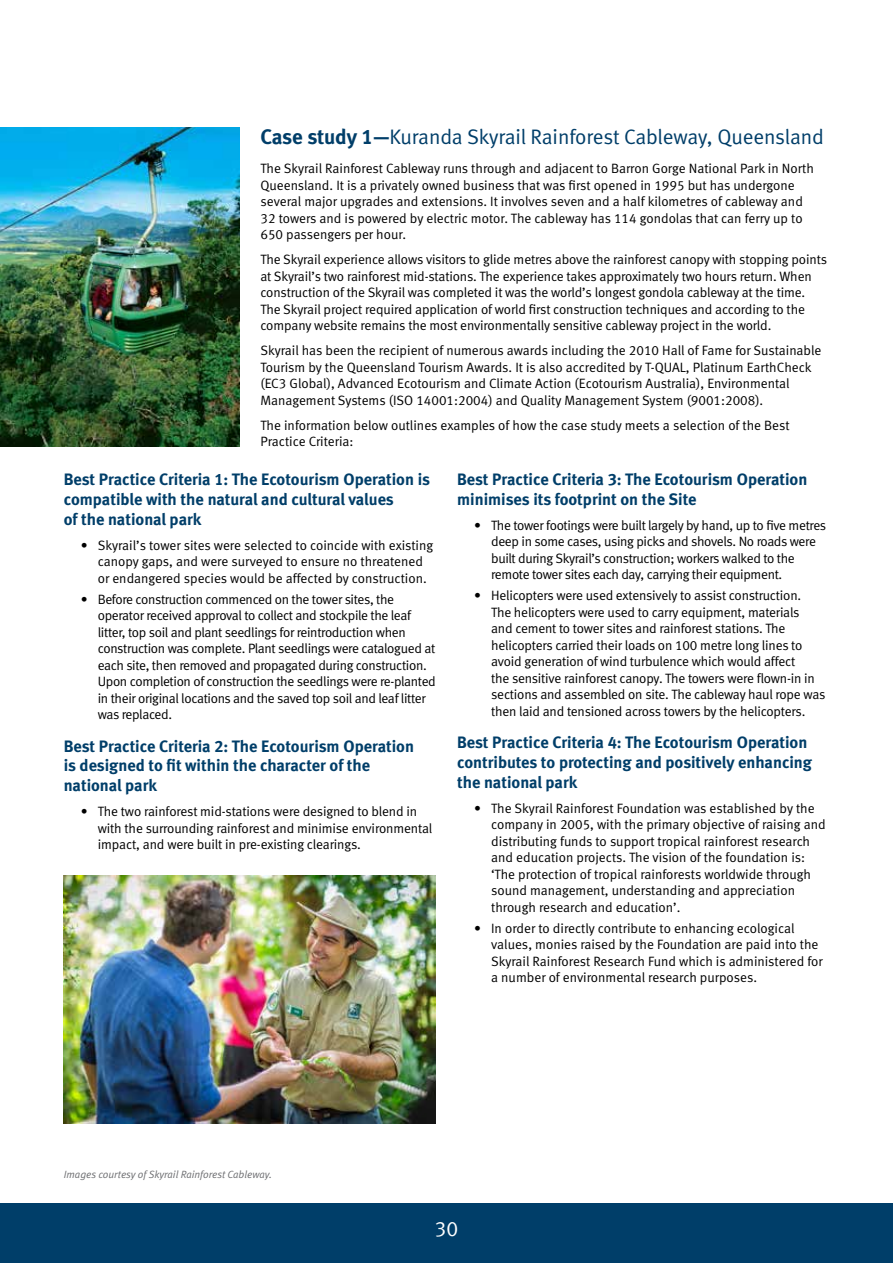
<style>
.page{position:relative;width:893px;height:1263px;background:#fff}
.page>*{position:absolute;margin:0;border:0;box-sizing:border-box;transform-origin:0 0}
.t1{font:21px "Meta Normal LF";letter-spacing:-.01em;color:#003e69}
.t2{font:21px "Meta Normal LF";color:#fff}
.t3{font:16.5px/19.8px "Meta Bold LF";color:#003e69}
.t4{font:13.5px/16.5px "Meta Normal LF";letter-spacing:-.01em;color:#000}
.t5{font:italic 10.5px "Meta Normal LF";color:#6d6e71}
.s1{font-family:"Meta Bold LF"}
</style>
<div class="page">
<div style="left:0;top:1203px;width:893px;height:60px;background:#003e69"></div>
<img style="left:0;top:128px;width:239px;height:318px">
<img style="left:64px;top:875px;width:372px;height:248px">
<h1 class="t1" style="left:260px;top:125px;width:565px"><span class="s1">Case study 1—</span>Kuranda Skyrail Rainforest Cableway, Queensland</h1>
<p class="t4" style="left:260px;top:160px;width:555px">The Skyrail Rainforest Cableway runs through and adjacent to Barron Gorge National Park in North Queensland. It is a privately owned business that was first opened in 1995 but has undergone several major upgrades and extensions. It involves seven and a half kilometres of cableway and 32 towers and is powered by electric motor. The cableway has 114 gondolas that can ferry up to 650 passengers per hour.</p>
<p class="t4" style="left:260px;top:251px;width:568px">The Skyrail experience allows visitors to glide metres above the rainforest canopy with stopping points at Skyrail’s two rainforest mid-stations. The experience takes approximately two hours return. When construction of the Skyrail was completed it was the world’s longest gondola cableway at the time.<br>The Skyrail project required application of world first construction techniques and according to the company website remains the most environmentally sensitive cableway project in the world.</p>
<p class="t4" style="left:260px;top:342px;width:562px">Skyrail has been the recipient of numerous awards including the 2010 Hall of Fame for Sustainable Tourism by the Queensland Tourism Awards. It is also accredited by T-QUAL, Platinum EarthCheck (EC3 Global), Advanced Ecotourism and Climate Action (Ecotourism Australia), Environmental Management Systems (ISO 14001:2004) and Quality Management System (9001:2008).</p>
<p class="t4" style="left:260px;top:417px;width:531px">The information below outlines examples of how the case study meets a selection of the Best<br>Practice Criteria:</p>
<p class="t3" style="left:64px;top:469px;width:368px">Best Practice Criteria 1: The Ecotourism Operation is compatible with the natural and cultural values<br>of the national park</p>
<p class="t4" style="left:98px;top:537px;width:337px;text-indent:-17px">• Skyrail’s tower sites were selected to coincide with existing canopy gaps, and were surveyed to ensure no threatened or endangered species would be affected by construction.</p>
<p class="t4" style="left:98px;top:590px;width:340px;text-indent:-17px">• Before construction commenced on the tower sites, the operator received approval to collect and stockpile the leaf litter, top soil and plant seedlings for reintroduction when construction was complete. Plant seedlings were catalogued at each site, then removed and propagated during construction.<br>Upon completion of construction the seedlings were re-planted in their original locations and the saved top soil and leaf litter was replaced.</p>
<p class="t3" style="left:64px;top:736px;width:352px">Best Practice Criteria 2: The Ecotourism Operation is designed to fit within the character of the national park</p>
<p class="t4" style="left:98px;top:803px;width:336px;text-indent:-17px">• The two rainforest mid-stations were designed to blend in with the surrounding rainforest and minimise environmental impact, and were built in pre-existing clearings.</p>
<p class="t3" style="left:457px;top:469px;width:352px">Best Practice Criteria 3: The Ecotourism Operation minimises its footprint on the Site</p>
<p class="t4" style="left:491px;top:517px;width:337px;text-indent:-17px">• The tower footings were built largely by hand, up to five metres deep in some cases, using picks and shovels. No roads were built during Skyrail’s construction; workers walked to the remote tower sites each day, carrying their equipment.</p>
<p class="t4" style="left:491px;top:587px;width:336px;text-indent:-17px">• Helicopters were used extensively to assist construction.<br>The helicopters were used to carry equipment, materials<br>and cement to tower sites and rainforest stations. The helicopters carried their loads on 100 metre long lines to avoid generation of wind turbulence which would affect<br>the sensitive rainforest canopy. The towers were flown-in in sections and assembled on site. The cableway haul rope was then laid and tensioned across towers by the helicopters.</p>
<p class="t3" style="left:457px;top:733px;width:356px">Best Practice Criteria 4: The Ecotourism Operation contributes to protecting and positively enhancing the national park</p>
<p class="t4" style="left:491px;top:800px;width:336px;text-indent:-17px">• The Skyrail Rainforest Foundation was established by the company in 2005, with the primary objective of raising and distributing funds to support tropical rainforest research and education projects. The vision of the foundation is: ‘The protection of tropical rainforests worldwide through sound management, understanding and appreciation through research and education’.</p>
<p class="t4" style="left:491px;top:919px;width:333px;text-indent:-17px">• In order to directly contribute to enhancing ecological values, monies raised by the Foundation are paid into the Skyrail Rainforest Research Fund which is administered for a number of environmental research purposes.</p>
<p class="t5" style="left:64px;top:1168px;width:210px">Images courtesy of Skyrail Rainforest Cableway.</p>
<h1 class="t2" style="left:435px;top:1217px;width:25px">30</h1>
</div>
